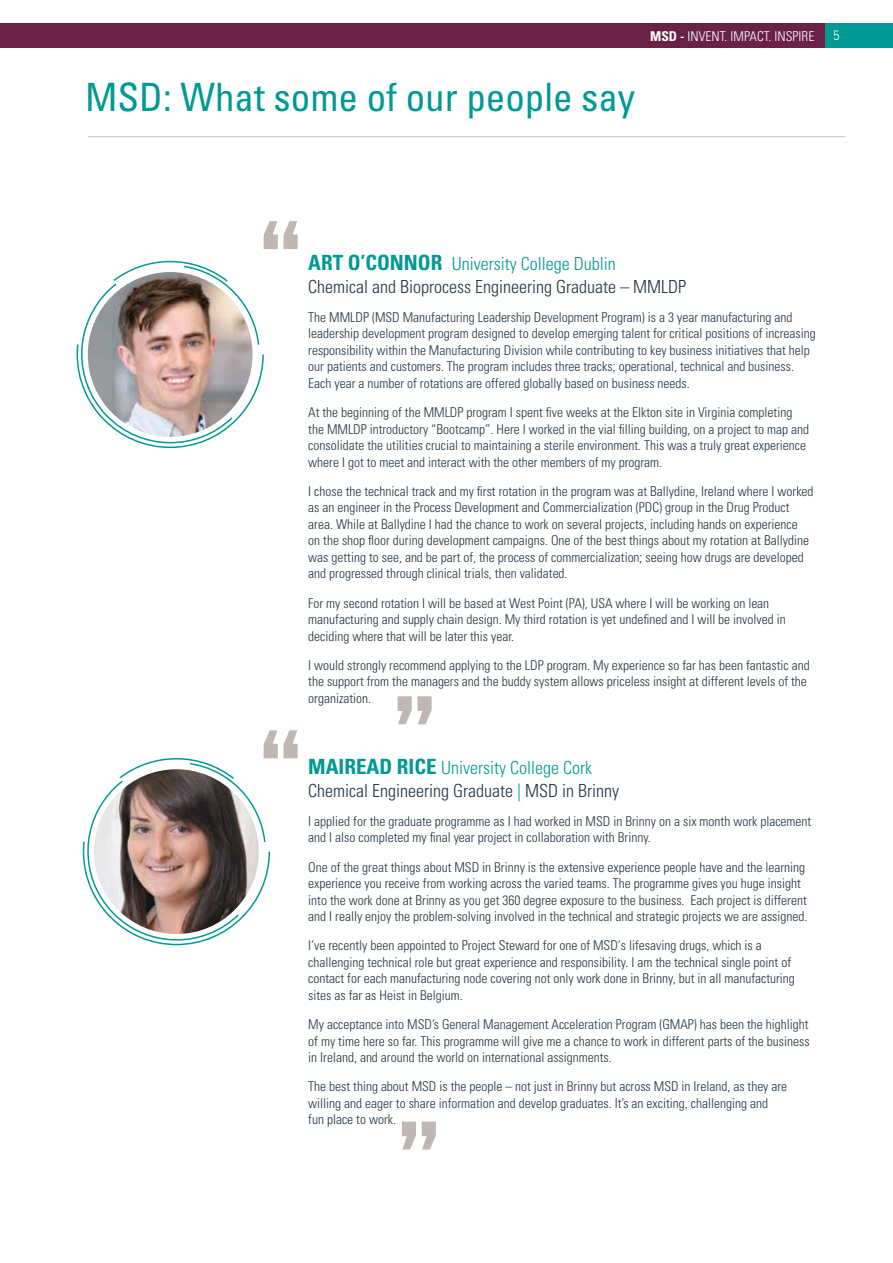
<style>
.page{position:relative;width:893px;height:1263px;background:#fff}
.page>*{position:absolute;margin:0;border:0;box-sizing:border-box;transform-origin:0 0}
.t1{font:condensed 39px "Univers";color:#009994}
.t2{font:300 condensed 18px/22.5px "Univers";color:#243444}
.t3{font:300 condensed 13.5px/16.5px "Univers";color:#243444}
.t4{font:300 condensed 13.5px "Univers";color:#fff}
.s1{font-weight:700}
.s2{font-weight:700;font-size:21px;color:#009994}
.s3{color:#009994}
</style>
<div class="page">
<div style="left:816px;top:24px;width:77px;height:24px;background:#009994"></div>
<div style="left:0;top:24px;width:825px;height:24px;background:#692145"></div>
<hr style="left:0;top:0;width:1px;height:1263px;background:#ffe01f">
<img style="left:76px;top:260px;width:188px;height:189px">
<svg style="left:264px;top:221px;width:34px;height:28px"></svg>
<svg style="left:82px;top:730px;width:216px;height:216px"></svg>
<svg style="left:398px;top:696px;width:34px;height:28px"></svg>
<svg style="left:402px;top:1121px;width:34px;height:28px"></svg>
<hr style="left:88px;top:136px;width:757px;height:1px;background:#d0c7c2">
<p class="t4" style="left:650px;top:28px;width:166px"><span class="s1">MSD -</span> INVENT. IMPACT. INSPIRE</p>
<p class="t4" style="left:833px;top:28px;width:7px">5</p>
<h1 class="t1" style="left:85px;top:72px;width:552px">MSD: What some of our people say</h1>
<h2 class="t2" style="left:308px;top:252px;width:379px"><span class="s2">ART O’CONNOR</span> <span class="s3">University College Dublin<br></span>Chemical and Bioprocess Engineering Graduate – MMLDP</h2>
<p class="t3" style="left:308px;top:309px;width:509px">The MMLDP (MSD Manufacturing Leadership Development Program) is a 3 year manufacturing and leadership development program designed to develop emerging talent for critical positions of increasing responsibility within the Manufacturing Division while contributing to key business initiatives that help our patients and customers. The program includes three tracks; operational, technical and business.<br>Each year a number of rotations are offered globally based on business needs.</p>
<p class="t3" style="left:308px;top:404px;width:502px">At the beginning of the MMLDP program I spent five weeks at the Elkton site in Virginia completing the MMLDP introductory “Bootcamp”. Here I worked in the vial filling building, on a project to map and consolidate the utilities crucial to maintaining a sterile environment. This was a truly great experience where I got to meet and interact with the other members of my program.</p>
<p class="t3" style="left:308px;top:483px;width:507px">I chose the technical track and my first rotation in the program was at Ballydine, Ireland where I worked as an engineer in the Process Development and Commercialization (PDC) group in the Drug Product area. While at Ballydine I had the chance to work on several projects, including hands on experience<br>on the shop floor during development campaigns. One of the best things about my rotation at Ballydine was getting to see, and be part of, the process of commercialization; seeing how drugs are developed and progressed through clinical trials, then validated.</p>
<p class="t3" style="left:308px;top:594px;width:479px">For my second rotation I will be based at West Point (PA), USA where I will be working on lean manufacturing and supply chain design. My third rotation is yet undefined and I will be involved in deciding where that will be later this year.</p>
<p class="t3" style="left:308px;top:657px;width:503px">I would strongly recommend applying to the LDP program. My experience so far has been fantastic and the support from the managers and the buddy system allows priceless insight at different levels of the organization.</p>
<h2 class="t2" style="left:308px;top:756px;width:312px"><span class="s2">MAIREAD RICE</span> <span class="s3">University College Cork<br></span>Chemical Engineering Graduate <span class="s3">|</span> MSD in Brinny</h2>
<p class="t3" style="left:308px;top:813px;width:504px">I applied for the graduate programme as I had worked in MSD in Brinny on a six month work placement and I also completed my final year project in collaboration with Brinny.</p>
<p class="t3" style="left:308px;top:859px;width:501px">One of the great things about MSD in Brinny is the extensive experience people have and the learning experience you receive from working across the varied teams. The programme gives you huge insight into the work done at Brinny as you get 360 degree exposure to the business. Each project is different and I really enjoy the problem-solving involved in the technical and strategic projects we are assigned.</p>
<p class="t3" style="left:308px;top:937px;width:488px">I‘ve recently been appointed to Project Steward for one of MSD‘s lifesaving drugs, which is a challenging technical role but great experience and responsibility. I am the technical single point of contact for each manufacturing node covering not only work done in Brinny, but in all manufacturing sites as far as Heist in Belgium.</p>
<p class="t3" style="left:308px;top:1016px;width:503px;text-align:justify">My acceptance into MSD’s General Management Acceleration Program (GMAP) has been the highlight of my time here so far. This programme will give me a chance to work in different parts of the business in Ireland, and around the world on international assignments.</p>
<p class="t3" style="left:308px;top:1078px;width:480px">The best thing about MSD is the people – not just in Brinny but across MSD in Ireland, as they are willing and eager to share information and develop graduates. It’s an exciting, challenging and<br>fun place to work.</p>
</div>
